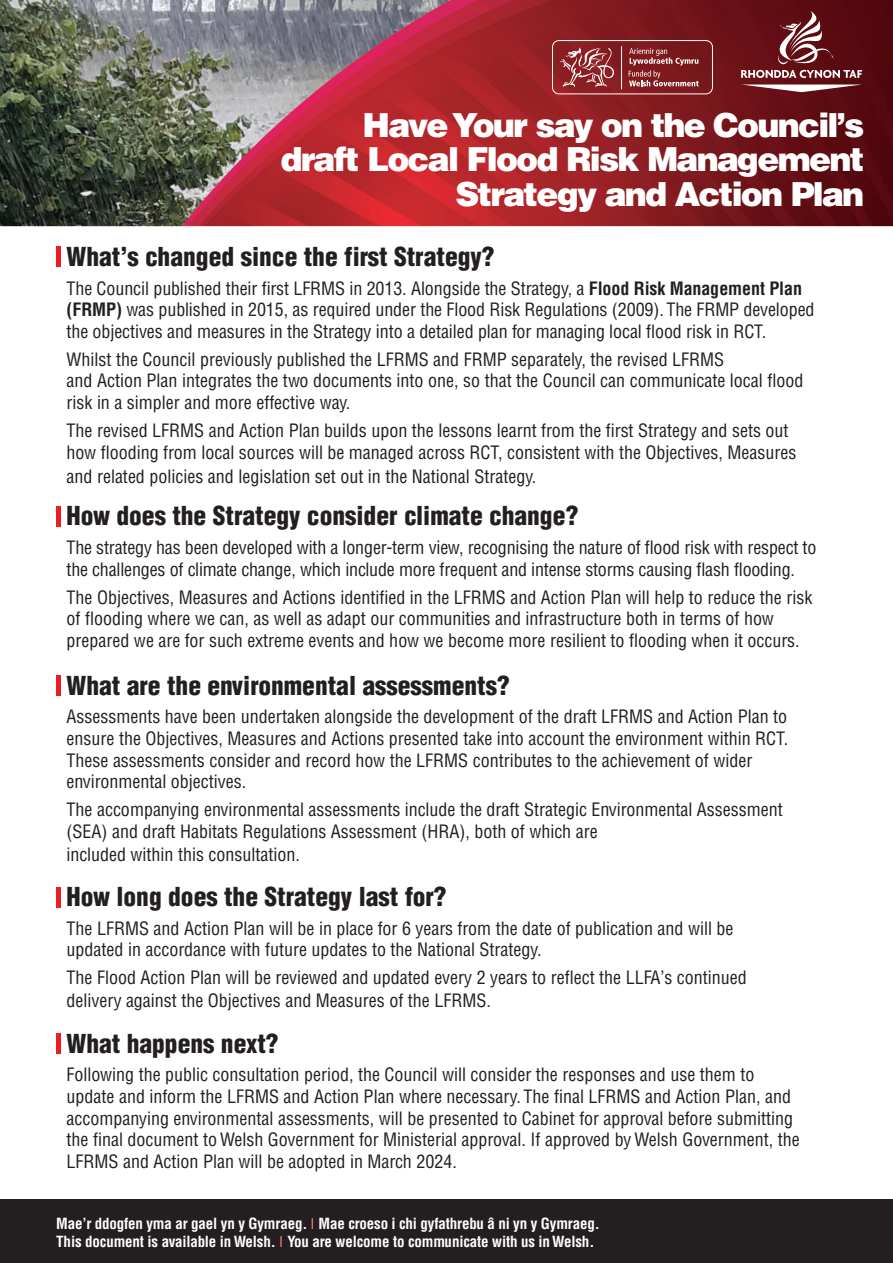
<style>
.page{position:relative;width:893px;height:1263px;background:#fff}
.page>*{position:absolute;margin:0;border:0;box-sizing:border-box;transform-origin:0 0}
.t1{font:900 33.15px/34.5px "Helvetica";letter-spacing:-.055em;color:#fff;text-align:right}
.t2{font:900 condensed 25.5px "Helvetica";color:#231f20}
.t3{font:condensed 18px/21.6px "Helvetica";color:#231f20}
.t4{font:700 condensed 15px/17.1px "Helvetica";letter-spacing:-.01em;color:#fff}
.s1{font-weight:700}
.s2{font-weight:400;font-stretch:normal;color:#f48465}
</style>
<div class="page">
<img style="left:0;top:0;width:893px;height:227px">
<svg style="left:741px;top:85px;width:121px;height:7px"></svg>
<svg style="left:741px;top:11px;width:121px;height:67px;background:#763035"></svg>
<div style="left:552px;top:40px;width:161px;height:54px;border:1px solid #fff;border-radius:7px"></div>
<hr style="left:621px;top:46px;width:1px;height:43px;background:#fff">
<svg style="left:629px;top:48px;width:70px;height:38px;background:#934245"></svg>
<svg style="left:560px;top:47px;width:54px;height:40px;background:#a34d51"></svg>
<div style="left:0;top:1199px;width:893px;height:64px;background:#231f20"></div>
<div style="left:56px;top:247px;width:5px;height:20px;background:#ee1d23"></div>
<div style="left:56px;top:506px;width:5px;height:20px;background:#ee1d23"></div>
<div style="left:56px;top:675px;width:5px;height:21px;background:#ee1d23"></div>
<div style="left:56px;top:1033px;width:5px;height:21px;background:#ee1d23"></div>
<div style="left:56px;top:887px;width:5px;height:20px;background:#ee1d23"></div>
<h1 class="t1" style="left:280px;top:110px;width:585px">Have Your say on the Council’s draft Local Flood Risk Management<br>Strategy and Action Plan</h1>
<h2 class="t2" style="left:67px;top:247px;width:430px">What’s changed since the first Strategy?</h2>
<p class="t3" style="left:67px;top:279px;width:750px">The Council published their first LFRMS in 2013. Alongside the Strategy, a <span class="s1">Flood Risk Management Plan (FRMP)</span> was published in 2015, as required under the Flood Risk Regulations (2009). The FRMP developed the objectives and measures in the Strategy into a detailed plan for managing local flood risk in RCT.</p>
<p class="t3" style="left:67px;top:350px;width:738px">Whilst the Council previously published the LFRMS and FRMP separately, the revised LFRMS<br>and Action Plan integrates the two documents into one, so that the Council can communicate local flood risk in a simpler and more effective way.</p>
<p class="t3" style="left:67px;top:421px;width:731px">The revised LFRMS and Action Plan builds upon the lessons learnt from the first Strategy and sets out how flooding from local sources will be managed across RCT, consistent with the Objectives, Measures</p>
<p class="t3" style="left:67px;top:467px;width:471px">and related policies and legislation set out in the National Strategy.</p>
<h2 class="t2" style="left:67px;top:506px;width:513px">How does the Strategy consider climate change?</h2>
<p class="t3" style="left:67px;top:538px;width:751px">The strategy has been developed with a longer-term view, recognising the nature of flood risk with respect to the challenges of climate change, which include more frequent and intense storms causing flash flooding.</p>
<p class="t3" style="left:67px;top:588px;width:747px">The Objectives, Measures and Actions identified in the LFRMS and Action Plan will help to reduce the risk of flooding where we can, as well as adapt our communities and infrastructure both in terms of how prepared we are for such extreme events and how we become more resilient to flooding when it occurs.</p>
<h2 class="t2" style="left:67px;top:675px;width:445px">What are the environmental assessments?</h2>
<p class="t3" style="left:67px;top:707px;width:723px">Assessments have been undertaken alongside the development of the draft LFRMS and Action Plan to ensure the Objectives, Measures and Actions presented take into account the environment within RCT.<br>These assessments consider and record how the LFRMS contributes to the achievement of wider environmental objectives.</p>
<p class="t3" style="left:67px;top:800px;width:718px;line-height:22.2px">The accompanying environmental assessments include the draft Strategic Environmental Assessment (SEA) and draft Habitats Regulations Assessment (HRA), both of which are<br>included within this consultation.</p>
<h2 class="t2" style="left:67px;top:887px;width:382px">How long does the Strategy last for?</h2>
<p class="t3" style="left:67px;top:919px;width:668px">The LFRMS and Action Plan will be in place for 6 years from the date of publication and will be updated in accordance with future updates to the National Strategy.</p>
<p class="t3" style="left:67px;top:968px;width:682px;line-height:22.8px">The Flood Action Plan will be reviewed and updated every 2 years to reflect the LLFA’s continued delivery against the Objectives and Measures of the LFRMS.</p>
<h2 class="t2" style="left:67px;top:1033px;width:214px">What happens next?</h2>
<p class="t3" style="left:67px;top:1065px;width:735px">Following the public consultation period, the Council will consider the responses and use them to update and inform the LFRMS and Action Plan where necessary. The final LFRMS and Action Plan, and accompanying environmental assessments, will be presented to Cabinet for approval before submitting the final document to Welsh Government for Ministerial approval. If approved by Welsh Government, the LFRMS and Action Plan will be adopted in March 2024.</p>
<p class="t4" style="left:56px;top:1217px;width:545px">Mae’r ddogfen yma ar gael yn y Gymraeg. <span class="s2">|</span> Mae croeso i chi gyfathrebu â ni yn y Gymraeg.<br>This document is available in Welsh. <span class="s2">|</span> You are welcome to communicate with us in Welsh.</p>
</div>
